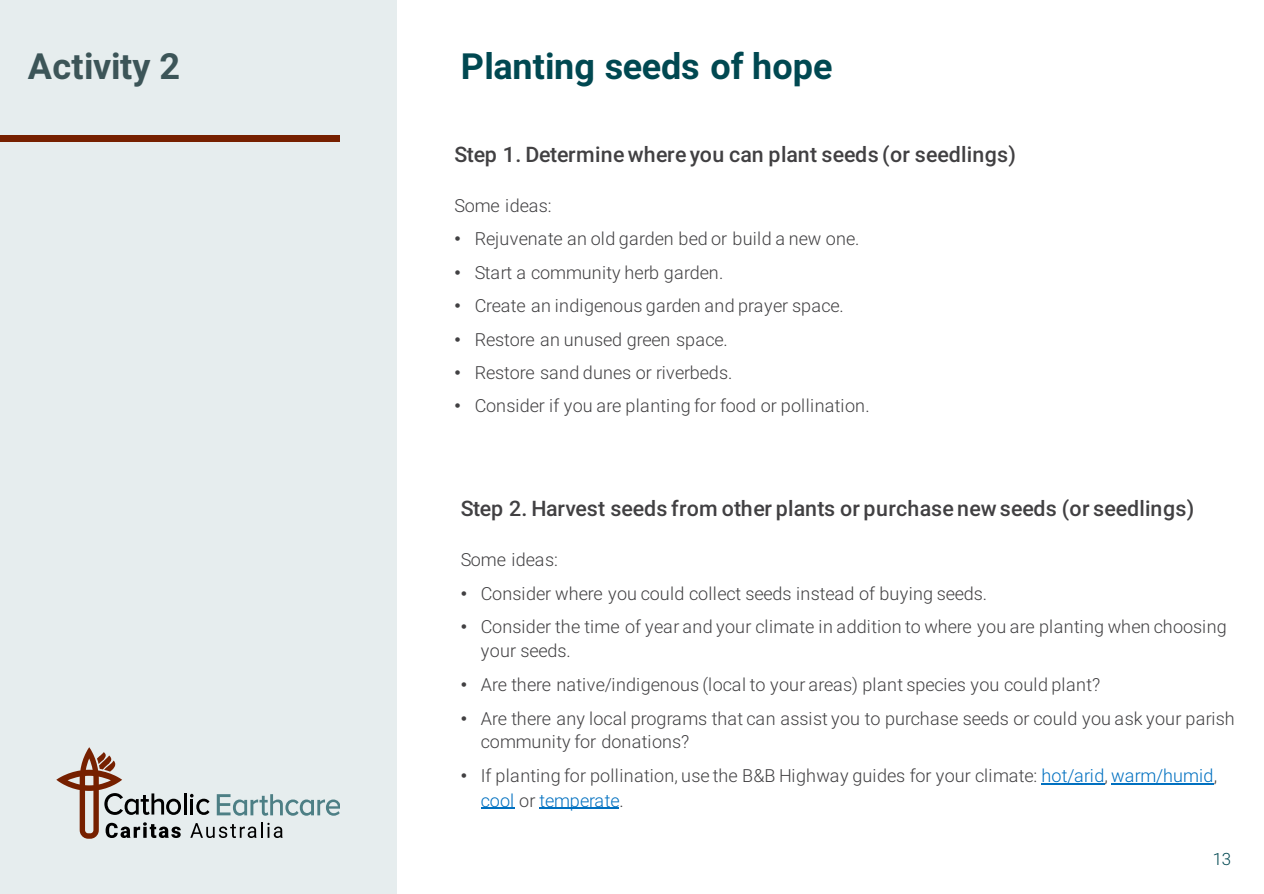
<style>
.page{position:relative;width:1264px;height:894px;background:#fff}
.page>*{position:absolute;margin:0;border:0;box-sizing:border-box;transform-origin:0 0}
.t1{font:700 36px "Roboto";color:#004851}
.t2{font:700 36px "Roboto";letter-spacing:.005em;color:#3c5558}
.t3{font:500 21.3px "Roboto";letter-spacing:.01em;color:#414042}
.t4{font:300 18px/23.5px "Roboto";letter-spacing:.005em;color:#414042}
.t5{font:300 16.8px "Roboto";color:#004851}
.s1{font-family:"Arial";font-weight:400}
.s2{color:#0070c0}
</style>
<div class="page">
<div style="left:0;top:0;width:396px;height:893px;background:#e6edee"></div>
<svg style="left:56px;top:747px;width:284px;height:91px"></svg>
<div style="left:0;top:135px;width:340px;height:7px;background:#762000"></div>
<hr style="left:1041px;top:782px;width:63px;height:2px;background:#0070c0">
<hr style="left:1111px;top:782px;width:102px;height:2px;background:#0070c0">
<hr style="left:481px;top:807px;width:33px;height:1px;background:#0070c0">
<hr style="left:539px;top:807px;width:80px;height:1px;background:#0070c0">
<p class="t2" style="left:28px;top:41px;width:154px">Activity 2</p>
<p class="t1" style="left:460px;top:41px;width:373px">Planting seeds of hope</p>
<p class="t3" style="left:454px;top:139px;width:563px">Step 1. Determine where you can plant seeds (or seedlings)</p>
<p class="t4" style="left:454px;top:193px;width:99px">Some ideas:</p>
<p class="t4" style="left:454px;top:226px;width:406px"><span class="s1">•</span> Rejuvenate an old garden bed or build a new one.</p>
<p class="t4" style="left:454px;top:260px;width:270px"><span class="s1">•</span> Start a community herb garden.</p>
<p class="t4" style="left:454px;top:293px;width:391px"><span class="s1">•</span> Create an indigenous garden and prayer space.</p>
<p class="t4" style="left:454px;top:327px;width:275px"><span class="s1">•</span> Restore an unused green space.</p>
<p class="t4" style="left:454px;top:360px;width:279px"><span class="s1">•</span> Restore sand dunes or riverbeds.</p>
<p class="t4" style="left:454px;top:393px;width:416px"><span class="s1">•</span> Consider if you are planting for food or pollination.</p>
<p class="t3" style="left:460px;top:493px;width:735px">Step 2. Harvest seeds from other plants or purchase new seeds (or seedlings)</p>
<p class="t4" style="left:460px;top:546px;width:99px">Some ideas:</p>
<p class="t4" style="left:460px;top:580px;width:528px"><span class="s1">•</span> Consider where you could collect seeds instead of buying seeds.</p>
<p class="t4" style="left:481px;top:614px;width:747px;text-indent:-20px"><span class="s1">•</span> Consider the time of year and your climate in addition to where you are planting when choosing your seeds.</p>
<p class="t4" style="left:460px;top:671px;width:641px"><span class="s1">•</span> Are there native/indigenous (local to your areas) plant species you could plant?</p>
<p class="t4" style="left:481px;top:705px;width:755px;text-indent:-20px"><span class="s1">•</span> Are there any local programs that can assist you to purchase seeds or could you ask your parish community for donations?</p>
<p class="t4" style="left:481px;top:762px;width:737px;line-height:24.8px;text-indent:-20px"><span class="s1">•</span> If planting for pollination, use the B&amp;B Highway guides for your climate: <span class="s2">hot/arid</span>, <span class="s2">warm/humid</span>, <span class="s2">cool</span> or <span class="s2">temperate</span>.</p>
<p class="t5" style="left:1212px;top:846px;width:20px">13</p>
</div>
